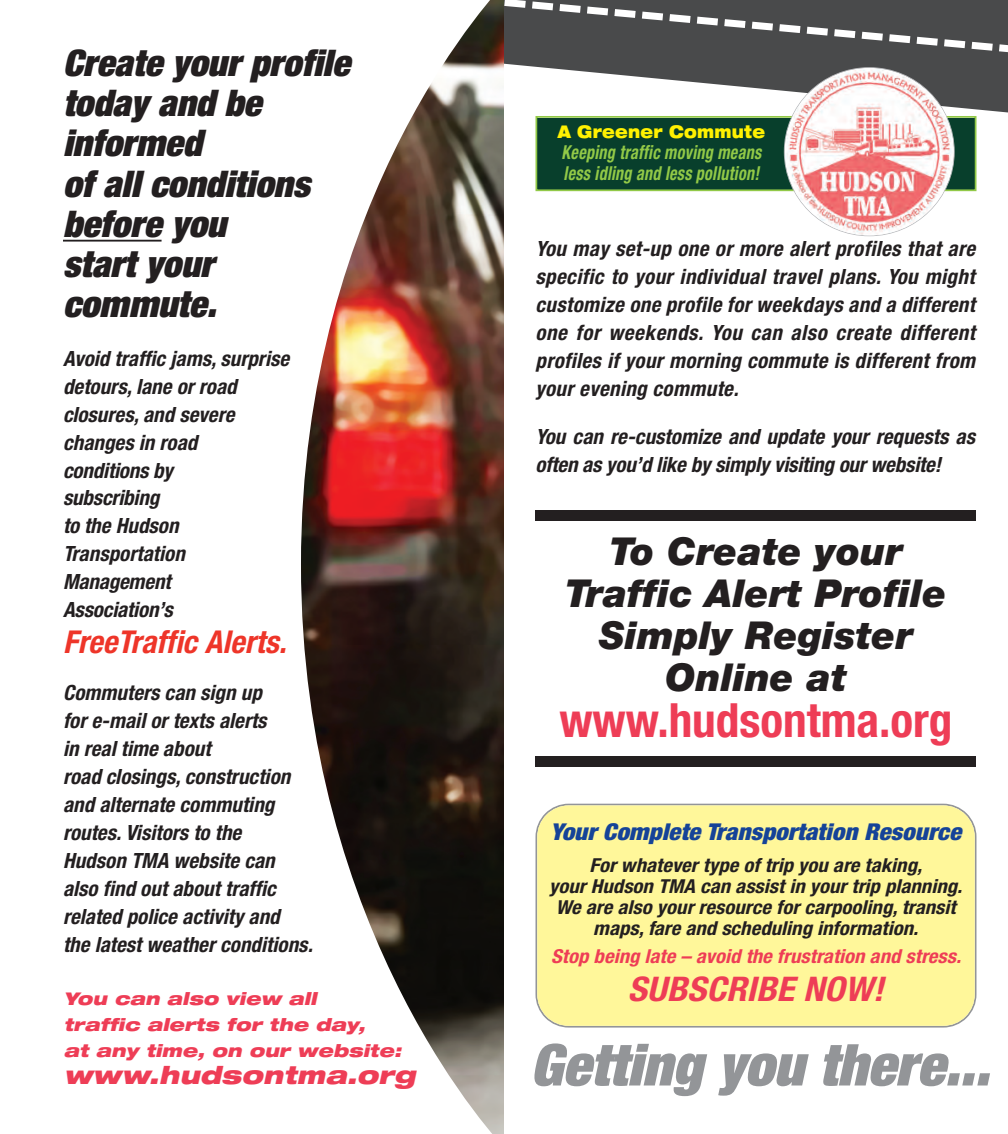
<style>
.page{position:relative;width:1008px;height:1134px;background:#fff}
.page>*{position:absolute;margin:0;border:0;box-sizing:border-box;transform-origin:0 0}
.t1{font:italic 900 expanded 57.75px "Helvetica Neue";letter-spacing:.005em;color:#939598}
.t2{font:700 condensed 47.25px "Helvetica Neue";color:#ee3d56}
.t3{font:italic 900 38.5px/42px "Helvetica Neue";color:#231f20;text-align:center}
.t4{font:italic 900 expanded 36.75px/40.2px "Helvetica Neue";letter-spacing:.005em;color:#231f20}
.t5{font:italic 700 condensed 33.95px "Helvetica Neue";letter-spacing:.005em;color:#ee3d56;scale:1.08 1}
.t6{font:italic 700 condensed 31.5px "Helvetica Neue";color:#ee3529}
.t7{font:italic 900 expanded 24.5px "Helvetica Neue";letter-spacing:.005em;color:#ee3d56}
.t8{font:italic 900 condensed 23.28px "Helvetica Neue";letter-spacing:.005em;color:#154398;scale:1.08 1}
.t9{font:italic 700 condensed 21px/28px "Helvetica Neue";letter-spacing:.005em;color:#231f20}
.t10{font:italic 700 condensed 19.25px/21px "Helvetica Neue";letter-spacing:.005em;color:#231f20;text-align:center;scale:1.08 1}
.t11{font:italic 700 condensed 19.25px/21px "Helvetica Neue";letter-spacing:.02em;color:#92c947;scale:.84 1}
.t12{font:italic 700 condensed 19.25px "Helvetica Neue";letter-spacing:.005em;color:#ee3d56;scale:1.08 1}
.t13{font:italic 900 expanded 17.5px/26.2px "Helvetica Neue";letter-spacing:.005em;color:#ee3d56}
.t14{font:900 expanded 17.5px "Helvetica Neue";letter-spacing:.015em;color:#fff101;scale:.84 1}
</style>
<div class="page">
<svg style="left:504px;top:57px;width:504px;height:56px"></svg>
<hr style="left:63px;top:240px;width:99px;height:2px;background:#231f20">
<svg style="left:536px;top:804px;width:441px;height:224px"></svg>
<div style="left:537px;top:805px;width:438px;height:221px;background:#fff79a;border-radius:32px"></div>
<img style="left:301px;top:0;width:203px;height:1134px">
<div style="left:536px;top:511px;width:440px;height:10px;background:#231f20"></div>
<div style="left:536px;top:756px;width:440px;height:11px;background:#231f20"></div>
<svg style="left:497px;top:0;width:511px;height:57px;background:#59595a"></svg>
<div style="left:537px;top:118px;width:438px;height:71px;background:#083f2c"></div>
<div style="left:536px;top:116px;width:441px;height:75px;border:2px solid #92c947"></div>
<img style="left:785px;top:68px;width:169px;height:167px">
<h3 class="t4" style="left:63px;top:46px;width:288px">Create your profile today and be informed<br>of all conditions before you<br>start your commute.</h3>
<p class="t9" style="left:63px;top:346px;width:228px">Avoid traffic jams, surprise detours, lane or road closures, and severe changes in road<br>conditions by<br>subscribing<br>to the Hudson<br>Transportation<br>Management<br>Association’s</p>
<h3 class="t6" style="left:63px;top:630px;width:225px">FreeTraffic Alerts.</h3>
<p class="t9" style="left:63px;top:681px;width:251px">Commuters can sign up<br>for e-mail or texts alerts<br>in real time about<br>road closings, construction and alternate commuting routes. Visitors to the<br>Hudson TMA website can also find out about traffic related police activity and<br>the latest weather conditions.</p>
<p class="t13" style="left:64px;top:987px;width:339px">You can also view all<br>traffic alerts for the day,<br>at any time, on our website:</p>
<p class="t7" style="left:64px;top:1065px;width:353px">www.hudsontma.org</p>
<p class="t14" style="left:558px;top:125px;width:248px">A Greener Commute</p>
<p class="t11" style="left:562px;top:143px;width:239px">Keeping traffic moving means less idling and less pollution!</p>
<p class="t9" style="left:536px;top:236px;width:441px;text-align:justify">You may set-up one or more alert profiles that are specific to your individual travel plans. You might customize one profile for weekdays and a different one for weekends. You can also create different profiles if your morning commute is different from your evening commute.</p>
<p class="t9" style="left:536px;top:424px;width:441px">You can re-customize and update your requests as often as you’d like by simply visiting our website!</p>
<h3 class="t3" style="left:565px;top:534px;width:383px">To Create your<br>Traffic Alert Profile<br>Simply Register<br>Online at</h3>
<h2 class="t2" style="left:559px;top:703px;width:395px">www.hudsontma.org</h2>
<p class="t8" style="left:550px;top:824px;width:382px">Your Complete Transportation Resource</p>
<p class="t10" style="left:549px;top:856px;width:384px">For whatever type of trip you are taking,<br>your Hudson TMA can assist in your trip planning.<br>We are also your resource for carpooling, transit maps, fare and scheduling information.</p>
<p class="t12" style="left:551px;top:949px;width:381px">Stop being late – avoid the frustration and stress.</p>
<h3 class="t5" style="left:628px;top:977px;width:238px">SUBSCRIBE NOW!</h3>
<h1 class="t1" style="left:530px;top:1044px;width:461px">Getting you there...</h1>
</div>
